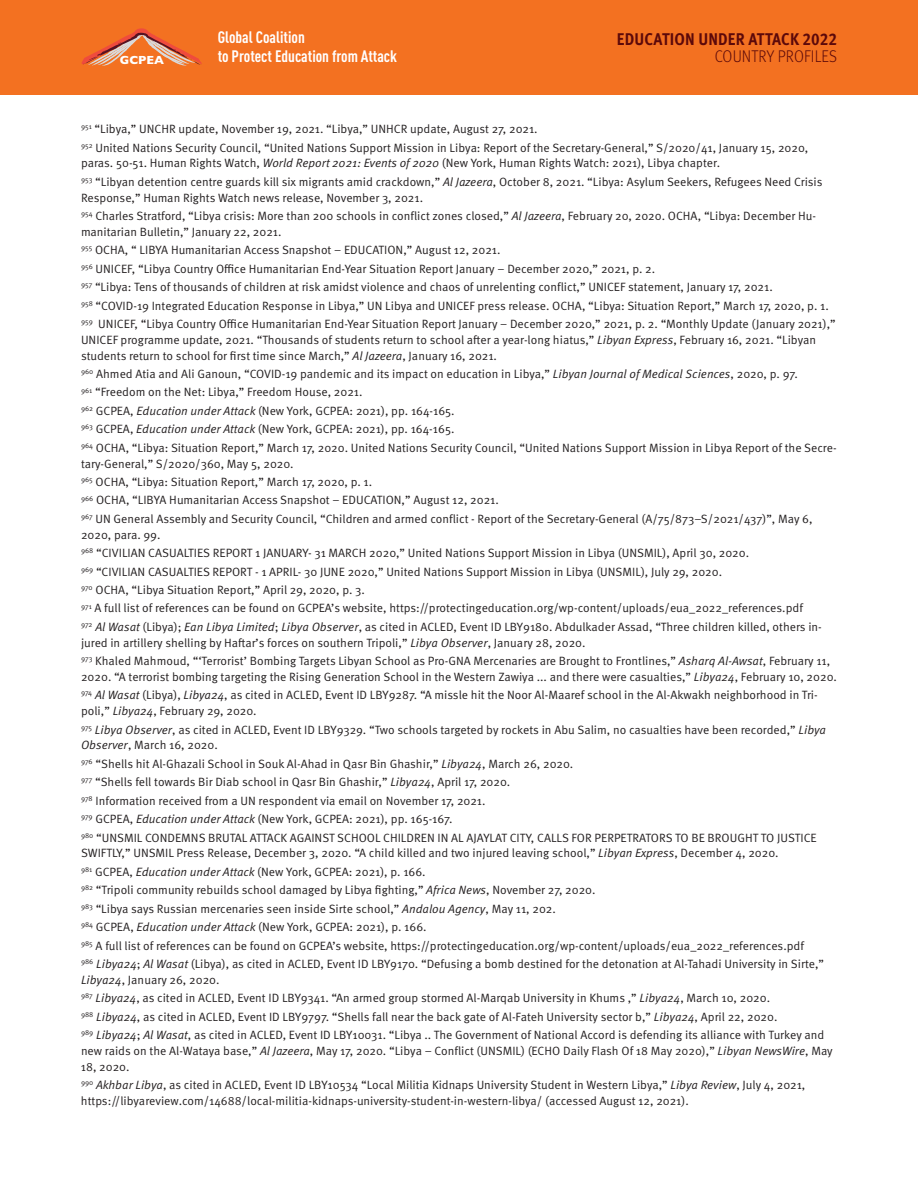
<style>
.page{position:relative;width:918px;height:1188px;background:#fff}
.page>*{position:absolute;margin:0;border:0;box-sizing:border-box;transform-origin:0 0}
.t1{font:700 16.95px "Meta Pro";letter-spacing:.01em;color:#5c090a;scale:.9 1}
.t2{font:300 16.95px "Meta Pro";letter-spacing:.01em;color:#5c090a;scale:.9 1}
.t3{font:700 16.35px/19.4px "DIN Cond";color:#fff}
.t4{font:12px/18.5px "Meta Pro Norm";color:#231f20}
.t5{font:700 11.85px "Gill Sans";color:#fff}
.s1{font-family:"Meta Pro Norm Ita"}
</style>
<div class="page">
<div style="left:0;top:0;width:918px;height:95px;background:#f37121"></div>
<svg style="left:81px;top:28px;width:121px;height:38px"></svg>
<h2 class="t3" style="left:218px;top:29px;width:181px">Global Coalition<br>to Protect Education from Attack</h2>
<h1 class="t1" style="left:617px;top:29px;width:246px">EDUCATION UNDER ATTACK 2022</h1>
<p class="t5" style="left:120px;top:56px;width:46px">GCPEA</p>
<h1 class="t2" style="left:715px;top:47px;width:137px">COUNTRY PROFILES</h1>
<p class="t4" style="left:81px;top:121px;width:729px"><sup>951</sup> “Libya,” UNCHR update, November 19, 2021. “Libya,” UNHCR update, August 27, 2021.<br><sup>952</sup> United Nations Security Council, “United Nations Support Mission in Libya: Report of the Secretary-General,” S/2020/41, January 15, 2020,</p>
<p class="t4" style="left:81px;top:155px;width:743px">paras. 50-51. Human Rights Watch, <span class="s1">World Report 2021: Events of 2020</span> (New York, Human Rights Watch: 2021), Libya chapter.<br><sup>953</sup> “Libyan detention centre guards kill six migrants amid crackdown,” <span class="s1">Al Jazeera</span>, October 8, 2021. “Libya: Asylum Seekers, Refugees Need Crisis</p>
<p class="t4" style="left:81px;top:189px;width:737px">Response,” Human Rights Watch news release, November 3, 2021.<br><sup>954</sup> Charles Stratford, “Libya crisis: More than 200 schools in conflict zones closed,” <span class="s1">Al Jazeera</span>, February 20, 2020. OCHA, “Libya: December Hu-</p>
<p class="t4" style="left:81px;top:223px;width:756px">manitarian Bulletin,” January 22, 2021.<br><sup>955</sup> OCHA, “ LIBYA Humanitarian Access Snapshot – EDUCATION,” August 12, 2021.<br><sup>956</sup> UNICEF, “Libya Country Office Humanitarian End-Year Situation Report January – December 2020,” 2021, p. 2.<br><sup>957</sup> “Libya: Tens of thousands of children at risk amidst violence and chaos of unrelenting conflict,” UNICEF statement, January 17, 2021.<br><sup>958</sup> “COVID-19 Integrated Education Response in Libya,” UN Libya and UNICEF press release. OCHA, “Libya: Situation Report,” March 17, 2020, p. 1.<br><sup>959</sup> UNICEF, “Libya Country Office Humanitarian End-Year Situation Report January – December 2020,” 2021, p. 2. “Monthly Update (January 2021),”</p>
<p class="t4" style="left:81px;top:333px;width:737px;line-height:15.8px">UNICEF programme update, 2021. “Thousands of students return to school after a year-long hiatus,” <span class="s1">Libyan Express</span>, February 16, 2021. “Libyan students return to school for first time since March,” <span class="s1">Al Jazeera</span>, January 16, 2021.</p>
<p class="t4" style="left:81px;top:366px;width:757px"><sup>960</sup> Ahmed Atia and Ali Ganoun, “COVID-19 pandemic and its impact on education in Libya,” <span class="s1">Libyan Journal of Medical Sciences</span>, 2020, p. 97.<br><sup>961</sup> “Freedom on the Net: Libya,” Freedom House, 2021.<br><sup>962</sup> GCPEA, <span class="s1">Education under Attack</span> (New York, GCPEA: 2021), pp. 164-165.<br><sup>963</sup> GCPEA, <span class="s1">Education under Attack</span> (New York, GCPEA: 2021), pp. 164-165.<br><sup>964</sup> OCHA, “Libya: Situation Report,” March 17, 2020. United Nations Security Council, “United Nations Support Mission in Libya Report of the Secre-</p>
<p class="t4" style="left:81px;top:455px;width:733px">tary-General,” S/2020/360, May 5, 2020.<br><sup>965</sup> OCHA, “Libya: Situation Report,” March 17, 2020, p. 1.<br><sup>966</sup> OCHA, “LIBYA Humanitarian Access Snapshot – EDUCATION,” August 12, 2021.<br><sup>967</sup> UN General Assembly and Security Council, “Children and armed conflict - Report of the Secretary-General (A/75/873–S/2021/437)”, May 6,</p>
<p class="t4" style="left:81px;top:526px;width:742px">2020, para. 99.<br><sup>968</sup> “CIVILIAN CASUALTIES REPORT 1 JANUARY- 31 MARCH 2020,” United Nations Support Mission in Libya (UNSMIL), April 30, 2020.<br><sup>969</sup> “CIVILIAN CASUALTIES REPORT - 1 APRIL- 30 JUNE 2020,” United Nations Support Mission in Libya (UNSMIL), July 29, 2020.<br><sup>970</sup> OCHA, “Libya Situation Report,” April 29, 2020, p. 3.<br><sup>971</sup> A full list of references can be found on GCPEA’s website, https://protectingeducation.org/wp-content/uploads/eua_2022_references.pdf<br><sup>972</sup> <span class="s1">Al Wasat</span> (Libya); <span class="s1">Ean Libya Limited</span>; <span class="s1">Libya Observer</span>, as cited in ACLED, Event ID LBY9180. Abdulkader Assad, “Three children killed, others in-</p>
<p class="t4" style="left:81px;top:634px;width:751px">jured in artillery shelling by Haftar’s forces on southern Tripoli,” <span class="s1">Libya Observer</span>, January 28, 2020.<br><sup>973</sup> Khaled Mahmoud, “‘Terrorist’ Bombing Targets Libyan School as Pro-GNA Mercenaries are Brought to Frontlines,” <span class="s1">Asharq Al-Awsat</span>, February 11,</p>
<p class="t4" style="left:81px;top:668px;width:757px">2020. “A terrorist bombing targeting the Rising Generation School in the Western Zawiya ... and there were casualties,” <span class="s1">Libya24</span>, February 10, 2020.<br><sup>974</sup> <span class="s1">Al Wasat</span> (Libya), <span class="s1">Libya24</span>, as cited in ACLED, Event ID LBY9287. “A missle hit the Noor Al-Maaref school in the Al-Akwakh neighborhood in Tri-</p>
<p class="t4" style="left:81px;top:703px;width:747px">poli,” <span class="s1">Libya24</span>, February 29, 2020.<br><sup>975</sup> <span class="s1">Libya Observer</span>, as cited in ACLED, Event ID LBY9329. “Two schools targeted by rockets in Abu Salim, no casualties have been recorded,” <span class="s1">Libya</span></p>
<p class="t4" style="left:81px;top:737px;width:737px"><span class="s1">Observer</span>, March 16, 2020.<br><sup>976</sup> “Shells hit Al-Ghazali School in Souk Al-Ahad in Qasr Bin Ghashir,” <span class="s1">Libya24</span>, March 26, 2020.<br><sup>977</sup> “Shells fell towards Bir Diab school in Qasr Bin Ghashir,” <span class="s1">Libya24</span>, April 17, 2020.<br><sup>978</sup> Information received from a UN respondent via email on November 17, 2021.<br><sup>979</sup> GCPEA, <span class="s1">Education under Attack</span> (New York, GCPEA: 2021), pp. 165-167.<br><sup>980</sup> “UNSMIL CONDEMNS BRUTAL ATTACK AGAINST SCHOOL CHILDREN IN AL AJAYLAT CITY, CALLS FOR PERPETRATORS TO BE BROUGHT TO JUSTICE</p>
<p class="t4" style="left:81px;top:845px;width:745px">SWIFTLY,” UNSMIL Press Release, December 3, 2020. “A child killed and two injured leaving school,” <span class="s1">Libyan Express</span>, December 4, 2020.<br><sup>981</sup> GCPEA, <span class="s1">Education under Attack</span> (New York, GCPEA: 2021), p. 166.<br><sup>982</sup> “Tripoli community rebuilds school damaged by Libya fighting,” <span class="s1">Africa News</span>, November 27, 2020.<br><sup>983</sup> “Libya says Russian mercenaries seen inside Sirte school,” <span class="s1">Andalou Agency</span>, May 11, 202.<br><sup>984</sup> GCPEA, <span class="s1">Education under Attack</span> (New York, GCPEA: 2021), p. 166.<br><sup>985</sup> A full list of references can be found on GCPEA’s website, https://protectingeducation.org/wp-content/uploads/eua_2022_references.pdf<br><sup>986</sup> <span class="s1">Libya24</span>; <span class="s1">Al Wasat</span> (Libya), as cited in ACLED, Event ID LBY9170. “Defusing a bomb destined for the detonation at Al-Tahadi University in Sirte,”</p>
<p class="t4" style="left:81px;top:971px;width:745px"><span class="s1">Libya24</span>, January 26, 2020.<br><sup>987</sup> <span class="s1">Libya24</span>, as cited in ACLED, Event ID LBY9341. “An armed group stormed Al-Marqab University in Khums ,” <span class="s1">Libya24</span>, March 10, 2020.<br><sup>988</sup> <span class="s1">Libya24</span>, as cited in ACLED, Event ID LBY9797. “Shells fall near the back gate of Al-Fateh University sector b,” <span class="s1">Libya24</span>, April 22, 2020.<br><sup>989</sup> <span class="s1">Libya24</span>; <span class="s1">Al Wasat</span>, as cited in ACLED, Event ID LBY10031. “Libya .. The Government of National Accord is defending its alliance with Turkey and</p>
<p class="t4" style="left:81px;top:1044px;width:753px;line-height:15.8px">new raids on the Al-Wataya base,” <span class="s1">Al Jazeera</span>, May 17, 2020. “Libya – Conflict (UNSMIL) (ECHO Daily Flash Of 18 May 2020),” <span class="s1">Libyan NewsWire</span>, May<br>18, 2020.</p>
<p class="t4" style="left:81px;top:1078px;width:726px;line-height:15.8px"><sup>990</sup> <span class="s1">Akhbar Libya</span>, as cited in ACLED, Event ID LBY10534 “Local Militia Kidnaps University Student in Western Libya,” <span class="s1">Libya Review</span>, July 4, 2021, https://libyareview.com/14688/local-militia-kidnaps-university-student-in-western-libya/ (accessed August 12, 2021).</p>
</div>
